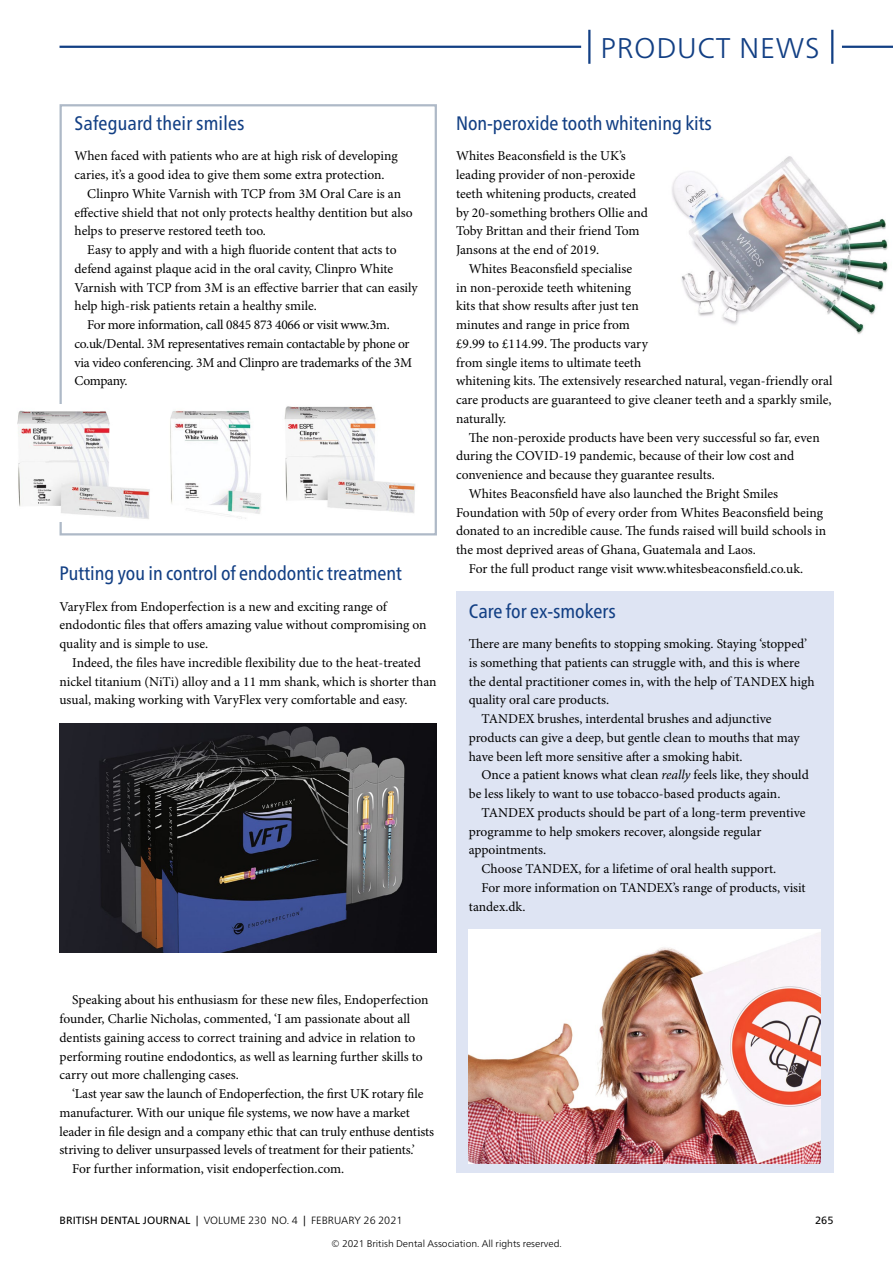
<style>
.page{position:relative;width:893px;height:1263px;background:#fff}
.page>*{position:absolute;margin:0;border:0;box-sizing:border-box;transform-origin:0 0}
.t1{font:300 28.5px "Frutiger Neue LT Pro";letter-spacing:.025em;color:#123f84}
.Title_9_Cnd_13pt_286{font:19.5px "Frutiger Neue LT Pro Cn Rg 2";color:#123f84}
.Para_9pt_ragged{font:13.5px/18.8px "Minion Pro";letter-spacing:-.005em;color:#000}
.Para_9pt_ragged_1st{font:13.5px/18.8px "Minion Pro";color:#000}
.t2{font:300 10.5px "Frutiger Neue LT Pro";letter-spacing:.005em;color:#000}
.t3{font:10.5px "Frutiger Neue LT Pro";color:#000}
.t4{font:300 9.75px "Frutiger Neue LT Pro";color:#000}
.s1{font-style:italic}
.s2{font-weight:400}
</style>
<div class="page">
<div style="left:60px;top:104px;width:377px;height:431px;border:2px solid #aeb9c7"></div>
<div style="left:456px;top:592px;width:377px;height:581px;background:#dee4f3"></div>
<img style="left:672px;top:156px;width:216px;height:178px">
<img style="left:469px;top:929px;width:352px;height:235px">
<img style="left:60px;top:723px;width:377px;height:229px">
<img style="left:17px;top:404px;width:398px;height:117px">
<hr style="left:60px;top:46px;width:521px;height:2px;background:#123f84">
<hr style="left:842px;top:46px;width:51px;height:2px;background:#123f84">
<hr style="left:588px;top:30px;width:2px;height:34px;background:#123f84">
<hr style="left:831px;top:30px;width:2px;height:34px;background:#123f84">
<h1 class="t1" style="left:601px;top:31px;width:221px">PRODUCT NEWS</h1>
<p class="Title_9_Cnd_13pt_286" style="left:75px;top:112px;width:172px">Safeguard their smiles</p>
<p class="Para_9pt_ragged_1st" style="left:75px;top:147px;width:325px">When faced with patients who are at high risk of developing caries, it’s a good idea to give them some extra protection.</p>
<p class="Para_9pt_ragged" style="left:75px;top:185px;width:340px;text-indent:13px">Clinpro White Varnish with TCP from 3M Oral Care is an effective shield that not only protects healthy dentition but also helps to preserve restored teeth too.</p>
<p class="Para_9pt_ragged" style="left:75px;top:241px;width:345px;text-indent:13px">Easy to apply and with a high fluoride content that acts to defend against plaque acid in the oral cavity, Clinpro White Varnish with TCP from 3M is an effective barrier that can easily help high-risk patients retain a healthy smile.</p>
<p class="Para_9pt_ragged" style="left:75px;top:316px;width:339px;text-indent:13px">For more information, call 0845 873 4066 or visit www.3m. co.uk/Dental. 3M representatives remain contactable by phone or via video conferencing. 3M and Clinpro are trademarks of the 3M Company.</p>
<p class="Title_9_Cnd_13pt_286" style="left:60px;top:562px;width:344px">Putting you in control of endodontic treatment</p>
<p class="Para_9pt_ragged_1st" style="left:60px;top:597px;width:368px">VaryFlex from Endoperfection is a new and exciting range of endodontic files that offers amazing value without compromising on quality and is simple to use.</p>
<p class="Para_9pt_ragged" style="left:60px;top:654px;width:378px;text-indent:13px">Indeed, the files have incredible flexibility due to the heat-treated nickel titanium (NiTi) alloy and a 11 mm shank, which is shorter than usual, making working with VaryFlex very comfortable and easy.</p>
<p class="Title_9_Cnd_13pt_286" style="left:456px;top:112px;width:257px">Non-peroxide tooth whitening kits</p>
<p class="Para_9pt_ragged_1st" style="left:456px;top:147px;width:193px">Whites Beaconsfield is the UK’s leading provider of non-peroxide teeth whitening products, created by 20-something brothers Ollie and<br>Toby Brittan and their friend Tom<br>Jansons at the end of 2019.</p>
<p class="Para_9pt_ragged" style="left:456px;top:260px;width:378px;text-indent:13px">Whites Beaconsfield specialise<br>in non-peroxide teeth whitening<br>kits that show results after just ten<br>minutes and range in price from<br>£9.99 to £114.99. The products vary<br>from single items to ultimate teeth<br>whitening kits. The extensively researched natural, vegan-friendly oral care products are guaranteed to give cleaner teeth and a sparkly smile, naturally.</p>
<p class="Para_9pt_ragged" style="left:456px;top:429px;width:365px;text-indent:13px">The non-peroxide products have been very successful so far, even during the COVID-19 pandemic, because of their low cost and convenience and because they guarantee results.</p>
<p class="Para_9pt_ragged" style="left:456px;top:485px;width:371px;text-indent:13px">Whites Beaconsfield have also launched the Bright Smiles Foundation with 50p of every order from Whites Beaconsfield being donated to an incredible cause. The funds raised will build schools in the most deprived areas of Ghana, Guatemala and Laos.</p>
<p class="Para_9pt_ragged" style="left:469px;top:560px;width:336px">For the full product range visit www.whitesbeaconsfield.co.uk.</p>
<p class="Title_9_Cnd_13pt_286" style="left:469px;top:600px;width:148px">Care for ex-smokers</p>
<p class="Para_9pt_ragged_1st" style="left:469px;top:635px;width:347px">There are many benefits to stopping smoking. Staying ‘stopped’ is something that patients can struggle with, and this is where the dental practitioner comes in, with the help of TANDEX high quality oral care products.</p>
<p class="Para_9pt_ragged" style="left:469px;top:710px;width:332px;text-indent:13px">TANDEX brushes, interdental brushes and adjunctive products can give a deep, but gentle clean to mouths that may have been left more sensitive after a smoking habit.</p>
<p class="Para_9pt_ragged" style="left:469px;top:766px;width:341px;text-indent:13px">Once a patient knows what clean <span class="s1">really</span> feels like, they should be less likely to want to use tobacco-based products again.</p>
<p class="Para_9pt_ragged" style="left:469px;top:804px;width:338px;text-indent:13px">TANDEX products should be part of a long-term preventive programme to help smokers recover, alongside regular appointments.</p>
<p class="Para_9pt_ragged" style="left:482px;top:860px;width:296px">Choose TANDEX, for a lifetime of oral health support.</p>
<p class="Para_9pt_ragged" style="left:469px;top:879px;width:338px;text-indent:13px">For more information on TANDEX’s range of products, visit tandex.dk.</p>
<p class="Para_9pt_ragged" style="left:60px;top:991px;width:370px;text-indent:13px">Speaking about his enthusiasm for these new files, Endoperfection founder, Charlie Nicholas, commented, ‘I am passionate about all dentists gaining access to correct training and advice in relation to performing routine endodontics, as well as learning further skills to carry out more challenging cases.</p>
<p class="Para_9pt_ragged" style="left:60px;top:1085px;width:376px;text-indent:13px">‘Last year saw the launch of Endoperfection, the first UK rotary file manufacturer. With our unique file systems, we now have a market leader in file design and a company ethic that can truly enthuse dentists striving to deliver unsurpassed levels of treatment for their patients.’</p>
<p class="Para_9pt_ragged" style="left:72px;top:1160px;width:273px">For further information, visit endoperfection.com.</p>
<p class="t2" style="left:60px;top:1214px;width:344px"><span class="s2">BRITISH DENTAL JOURNAL |</span> VOLUME 230 NO. 4 <span class="s2">|</span> February 26 2021</p>
<p class="t3" style="left:815px;top:1214px;width:20px">265</p>
<p class="t4" style="left:331px;top:1238px;width:232px">© 2021 B ritish Dental Association. All rights reserved.</p>
</div>
